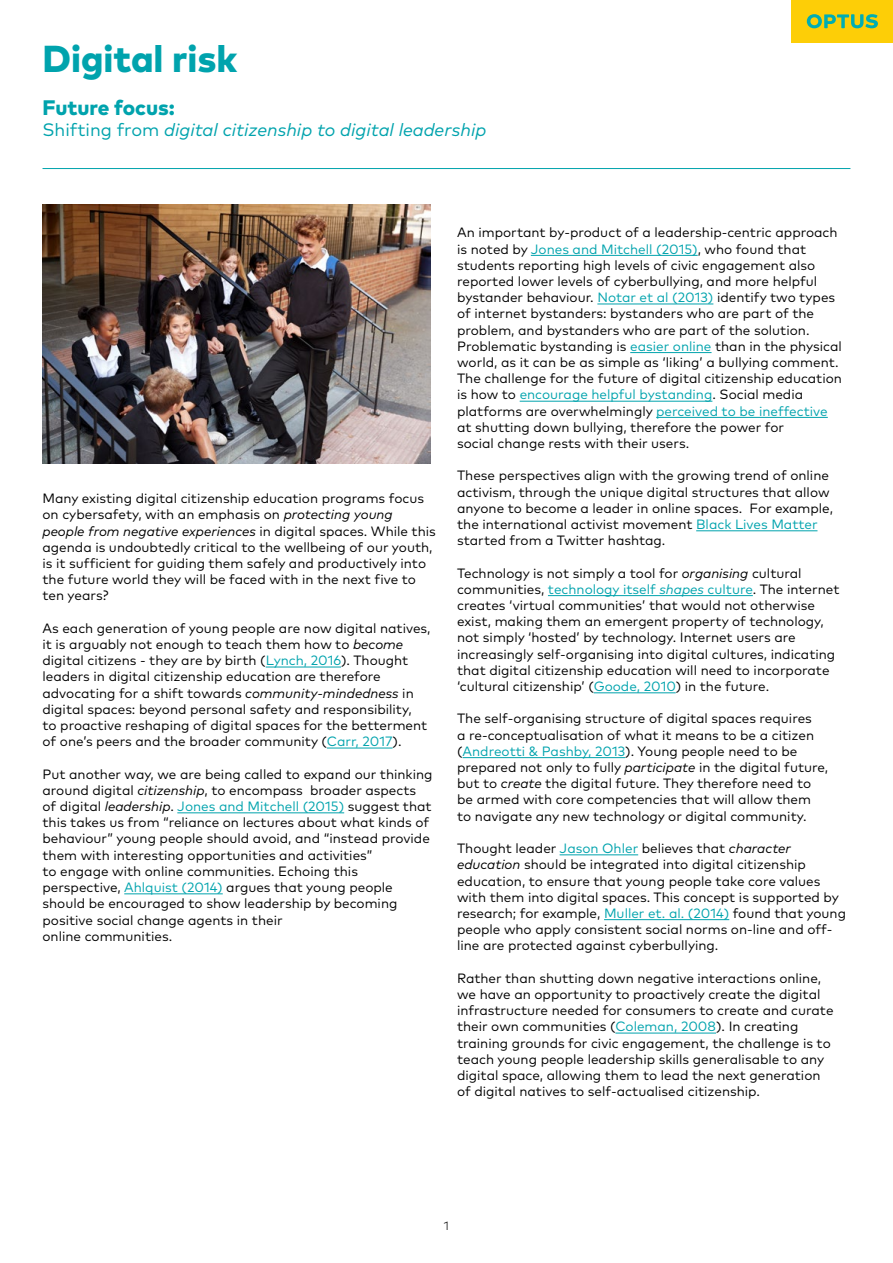
<style>
.page{position:relative;width:893px;height:1263px;background:#fff}
.page>*{position:absolute;margin:0;border:0;box-sizing:border-box;transform-origin:0 0}
.t1{font:800 37.5px "Mark OT";color:#00a3ad}
.t2{font:800 21px "Mark OT";letter-spacing:-.005em;color:#00a3ad}
.t3{font:italic 18px "Mark OT";color:#00a3ad}
.t4{font:13.5px/16.2px "Mark OT";color:#000}
.t5{font:300 12px "Mark OT";color:#000}
.s1{font-style:normal}
.s2{font-style:italic}
.s3{color:#00a3ad}
.s4{font-style:italic;color:#00a3ad}
</style>
<div class="page">
<hr style="left:266px;top:666px;width:75px;height:1px;background:#00a3ad">
<hr style="left:327px;top:747px;width:66px;height:1px;background:#00a3ad">
<hr style="left:177px;top:812px;width:167px;height:1px;background:#00a3ad">
<hr style="left:124px;top:893px;width:99px;height:1px;background:#00a3ad">
<hr style="left:531px;top:255px;width:167px;height:1px;background:#00a3ad">
<hr style="left:597px;top:303px;width:116px;height:1px;background:#00a3ad">
<hr style="left:630px;top:352px;width:81px;height:1px;background:#00a3ad">
<hr style="left:520px;top:401px;width:192px;height:1px;background:#00a3ad">
<hr style="left:656px;top:417px;width:172px;height:1px;background:#00a3ad">
<hr style="left:696px;top:530px;width:121px;height:1px;background:#00a3ad">
<hr style="left:548px;top:595px;width:205px;height:1px;background:#00a3ad">
<hr style="left:594px;top:692px;width:82px;height:1px;background:#00a3ad">
<hr style="left:463px;top:757px;width:162px;height:1px;background:#00a3ad">
<hr style="left:560px;top:854px;width:78px;height:1px;background:#00a3ad">
<hr style="left:604px;top:919px;width:125px;height:1px;background:#00a3ad">
<hr style="left:615px;top:1032px;width:101px;height:1px;background:#00a3ad">
<hr style="left:43px;top:168px;width:807px;height:1px;background:#00a3ad">
<img style="left:43px;top:205px;width:387px;height:258px">
<div style="left:792px;top:0;width:101px;height:43px;background:#fdce07"></div>
<svg style="left:807px;top:14px;width:71px;height:14px"></svg>
<h1 class="t1" style="left:43px;top:34px;width:196px">Digital risk</h1>
<h2 class="t2" style="left:43px;top:93px;width:134px">Future focus:</h2>
<h3 class="t3" style="left:43px;top:119px;width:445px"><span class="s1">Shifting from</span> digital citizenship to digital leadership</h3>
<p class="t4" style="left:43px;top:490px;width:395px">Many existing digital citizenship education programs focus on cybersafety, with an emphasis on <span class="s2">protecting young people from negative experiences</span> in digital spaces. While this agenda is undoubtedly critical to the wellbeing of our youth, is it sufficient for guiding them safely and productively into the future world they will be faced with in the next five to ten years?</p>
<p class="t4" style="left:43px;top:620px;width:390px">As each generation of young people are now digital natives, it is arguably not enough to teach them how to <span class="s2">become </span>digital citizens - they are by birth (<span class="s3">Lynch, 2016</span>). Thought leaders in digital citizenship education are therefore advocating for a shift towards <span class="s2">community-mindedness</span> in digital spaces: beyond personal safety and responsibility,<br>to proactive reshaping of digital spaces for the betterment of one’s peers and the broader community (<span class="s3">Carr, 2017</span>).</p>
<p class="t4" style="left:43px;top:766px;width:392px">Put another way, we are being called to expand our thinking around digital <span class="s2">citizenship</span>, to encompass broader aspects of digital <span class="s2">leadership</span>. <span class="s3">Jones and Mitchell (2015)</span> suggest that this takes us from “reliance on lectures about what kinds of behaviour” young people should avoid, and “instead provide them with interesting opportunities and activities”<br>to engage with online communities. Echoing this perspective, <span class="s3">Ahlquist (2014)</span> argues that young people should be encouraged to show leadership by becoming positive social change agents in their<br>online communities.</p>
<p class="t4" style="left:457px;top:224px;width:386px">An important by-product of a leadership-centric approach is noted by <span class="s3">Jones and Mitchell (2015)</span>, who found that students reporting high levels of civic engagement also reported lower levels of cyberbullying, and more helpful bystander behaviour. <span class="s3">Notar et al (2013)</span> identify two types of internet bystanders: bystanders who are part of the problem, and bystanders who are part of the solution.<br>Problematic bystanding is <span class="s3">easier online</span> than in the physical world, as it can be as simple as ‘liking’ a bullying comment.<br>The challenge for the future of digital citizenship education is how to <span class="s3">encourage helpful bystanding</span>. Social media platforms are overwhelmingly <span class="s3">perceived to be ineffective </span>at shutting down bullying, therefore the power for<br>social change rests with their users.</p>
<p class="t4" style="left:457px;top:467px;width:377px">These perspectives align with the growing trend of online activism, through the unique digital structures that allow anyone to become a leader in online spaces. For example, the international activist movement <span class="s3">Black Lives Matter </span>started from a Twitter hashtag.</p>
<p class="t4" style="left:457px;top:565px;width:384px">Technology is not simply a tool for <span class="s2">organising</span> cultural communities, <span class="s3">technology itself</span> <span class="s4">shapes</span> <span class="s3">culture</span>. The internet creates ‘virtual communities’ that would not otherwise exist, making them an emergent property of technology, not simply ‘hosted’ by technology. Internet users are increasingly self-organising into digital cultures, indicating that digital citizenship education will need to incorporate ‘cultural citizenship’ (<span class="s3">Goode, 2010</span>) in the future.</p>
<p class="t4" style="left:457px;top:710px;width:373px">The self-organising structure of digital spaces requires<br>a re-conceptualisation of what it means to be a citizen (<span class="s3">Andreotti &amp; Pashby, 2013</span>). Young people need to be prepared not only to fully <span class="s2">participate</span> in the digital future, but to <span class="s2">create</span> the digital future. They therefore need to be armed with core competencies that will allow them to navigate any new technology or digital community.</p>
<p class="t4" style="left:457px;top:840px;width:390px">Thought leader <span class="s3">Jason Ohler</span> believes that <span class="s2">character education</span> should be integrated into digital citizenship education, to ensure that young people take core values with them into digital spaces. This concept is supported by research; for example, <span class="s3">Muller et. al. (2014)</span> found that young people who apply consistent social norms on-line and off&shy;line are protected against cyberbullying.</p>
<p class="t4" style="left:457px;top:970px;width:378px">Rather than shutting down negative interactions online, we have an opportunity to proactively create the digital infrastructure needed for consumers to create and curate their own communities (<span class="s3">Coleman, 2008</span>). In creating training grounds for civic engagement, the challenge is to teach young people leadership skills generalisable to any digital space, allowing them to lead the next generation of digital natives to self-actualised citizenship.</p>
<p class="t5" style="left:444px;top:1218px;width:7px">1</p>
</div>
